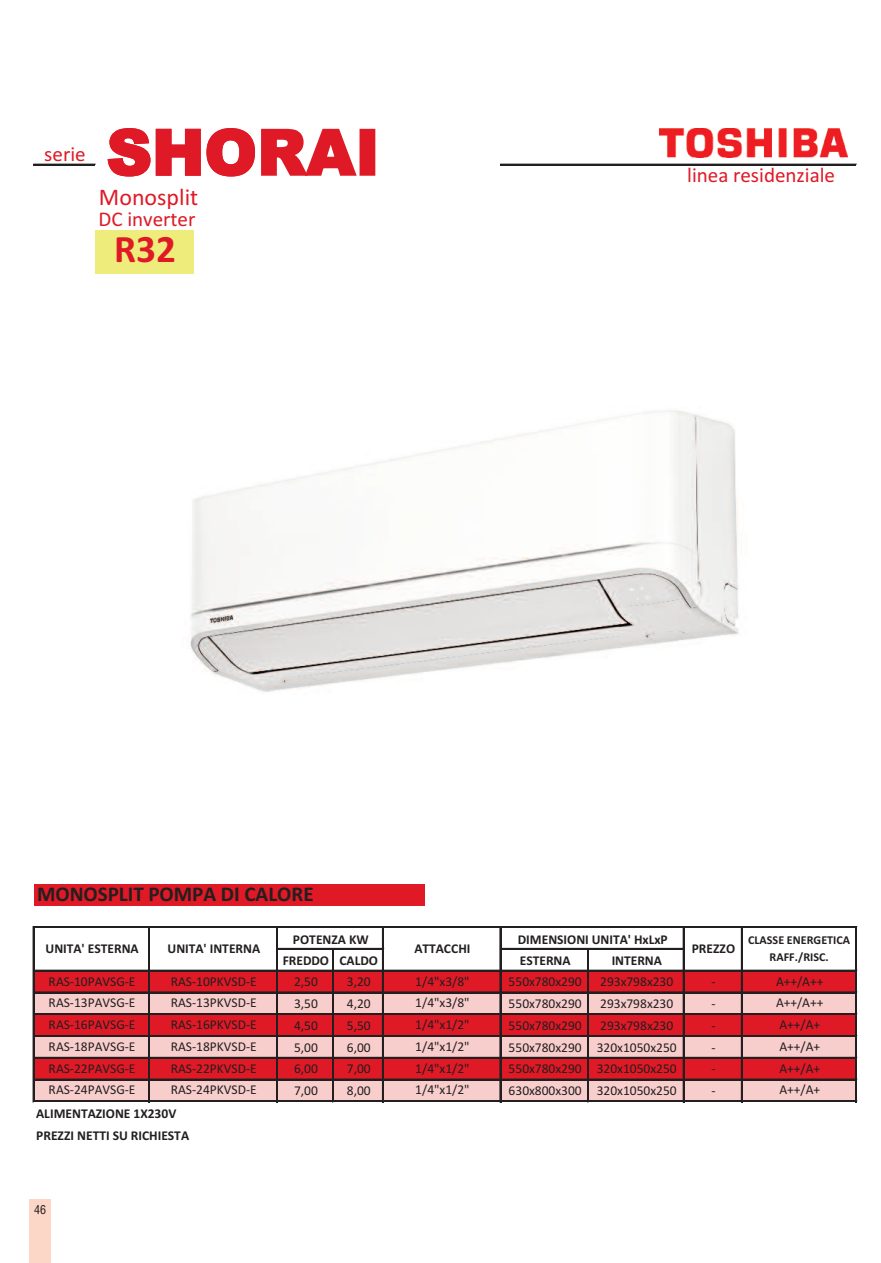
<style>
.page{position:relative;width:881px;height:1263px;background:#fff}
.page>*{position:absolute;margin:0;border:0;box-sizing:border-box;transform-origin:0 0}
.t1{font:900 63px "Arial";color:#df1925}
.t2{font:700 39px "Calibri";color:#df1925}
.t3{font:24px "Calibri";color:#df1925}
.t4{font:21px "Calibri";color:#df1925}
.t5{font:700 21px "Calibri";color:#231f20}
.t6{font:13.5px "Calibri";color:#231f20}
.t7{font:700 13.5px "Calibri";color:#231f20}
.t8{font:700 12px/16.2px "Calibri";letter-spacing:.005em;color:#231f20;text-align:center}
.t9{font:condensed 12px "Helvetica";color:#231f20}
</style>
<div class="page">
<div style="left:95px;top:230px;width:99px;height:44px;background:#eeed7b"></div>
<div style="left:34px;top:884px;width:390px;height:21px;background:#df1925"></div>
<div style="left:34px;top:971px;width:822px;height:22px;background:#df1925"></div>
<div style="left:34px;top:992px;width:822px;height:22px;background:#f8cecc"></div>
<div style="left:34px;top:1014px;width:822px;height:22px;background:#df1925"></div>
<div style="left:34px;top:1036px;width:822px;height:22px;background:#f8cecc"></div>
<div style="left:34px;top:1058px;width:822px;height:22px;background:#df1925"></div>
<div style="left:34px;top:1080px;width:822px;height:22px;background:#f8cecc"></div>
<hr style="left:34px;top:164px;width:61px;height:1px;background:#231f20">
<hr style="left:278px;top:948px;width:105px;height:2px;background:#231f20">
<hr style="left:33px;top:926px;width:1px;height:176px;background:#231f20">
<hr style="left:148px;top:928px;width:2px;height:174px;background:#231f20">
<hr style="left:276px;top:928px;width:2px;height:174px;background:#231f20">
<hr style="left:382px;top:928px;width:1px;height:174px;background:#231f20">
<hr style="left:499px;top:928px;width:2px;height:174px;background:#231f20">
<hr style="left:682px;top:928px;width:2px;height:174px;background:#231f20">
<hr style="left:740px;top:928px;width:1px;height:174px;background:#231f20">
<hr style="left:741px;top:928px;width:1px;height:174px;background:#231f20">
<hr style="left:855px;top:928px;width:1px;height:174px;background:#231f20">
<hr style="left:332px;top:950px;width:2px;height:152px;background:#231f20">
<hr style="left:587px;top:950px;width:2px;height:152px;background:#231f20">
<hr style="left:500px;top:164px;width:356px;height:1px;background:#231f20">
<hr style="left:34px;top:926px;width:822px;height:2px;background:#231f20">
<hr style="left:501px;top:948px;width:183px;height:2px;background:#231f20">
<hr style="left:34px;top:970px;width:822px;height:1px;background:#231f20">
<hr style="left:34px;top:992px;width:822px;height:1px;background:#231f20">
<hr style="left:34px;top:1013px;width:822px;height:2px;background:#231f20">
<hr style="left:34px;top:1035px;width:822px;height:2px;background:#231f20">
<hr style="left:34px;top:1057px;width:822px;height:2px;background:#231f20">
<hr style="left:34px;top:1079px;width:822px;height:1px;background:#231f20">
<hr style="left:34px;top:1100px;width:822px;height:1px;background:#231f20">
<hr style="left:34px;top:1101px;width:822px;height:1px;background:#231f20">
<div style="left:30px;top:1199px;width:21px;height:64px;background:#fcd6c7"></div>
<img style="left:659px;top:129px;width:188px;height:28px">
<img style="left:190px;top:410px;width:549px;height:282px">
<h3 class="t4" style="left:44px;top:141px;width:43px">serie</h3>
<h1 class="t1" style="left:106px;top:116px;width:275px">SHORAI</h1>
<h3 class="t3" style="left:99px;top:183px;width:101px">Monosplit</h3>
<h3 class="t4" style="left:98px;top:206px;width:98px">DC inverter</h3>
<h2 class="t2" style="left:114px;top:226px;width:63px">R32</h2>
<h3 class="t5" style="left:37px;top:881px;width:278px">MONOSPLIT POMPA DI CALORE</h3>
<h3 class="t4" style="left:687px;top:162px;width:149px">linea residenziale</h3>
<p class="t7" style="left:517px;top:931px;width:151px">DIMENSIONI UNITA' HxLxP</p>
<p class="t7" style="left:293px;top:931px;width:77px">POTENZA KW</p>
<p class="t7" style="left:691px;top:940px;width:45px">PREZZO</p>
<p class="t8" style="left:747px;top:932px;width:103px">CLASSE ENERGETICA<br>RAFF./RISC.</p>
<p class="t7" style="left:46px;top:940px;width:95px">UNITA' ESTERNA</p>
<p class="t7" style="left:167px;top:940px;width:94px">UNITA' INTERNA</p>
<p class="t7" style="left:414px;top:940px;width:57px">ATTACCHI</p>
<p class="t7" style="left:282px;top:953px;width:97px">FREDDO CALDO</p>
<p class="t7" style="left:519px;top:953px;width:52px">ESTERNA</p>
<p class="t7" style="left:611px;top:953px;width:52px">INTERNA</p>
<p class="t6" style="left:294px;top:974px;width:25px">2,50</p>
<p class="t6" style="left:347px;top:974px;width:25px">3,20</p>
<p class="t6" style="left:508px;top:974px;width:75px">550x780x290</p>
<p class="t6" style="left:600px;top:974px;width:75px">293x798x230</p>
<p class="t6" style="left:711px;top:974px;width:6px">-</p>
<p class="t6" style="left:294px;top:995px;width:25px">3,50</p>
<p class="t6" style="left:347px;top:995px;width:25px">4,20</p>
<p class="t6" style="left:508px;top:995px;width:75px">550x780x290</p>
<p class="t6" style="left:600px;top:995px;width:75px">293x798x230</p>
<p class="t6" style="left:711px;top:995px;width:6px">-</p>
<p class="t6" style="left:294px;top:1017px;width:25px">4,50</p>
<p class="t6" style="left:347px;top:1017px;width:25px">5,50</p>
<p class="t6" style="left:508px;top:1017px;width:75px">550x780x290</p>
<p class="t6" style="left:600px;top:1017px;width:75px">293x798x230</p>
<p class="t6" style="left:711px;top:1017px;width:6px">-</p>
<p class="t6" style="left:294px;top:1039px;width:25px">5,00</p>
<p class="t6" style="left:347px;top:1039px;width:25px">6,00</p>
<p class="t6" style="left:508px;top:1039px;width:169px">550x780x290 320x1050x250</p>
<p class="t6" style="left:711px;top:1039px;width:6px">-</p>
<p class="t6" style="left:294px;top:1061px;width:25px">6,00</p>
<p class="t6" style="left:347px;top:1061px;width:25px">7,00</p>
<p class="t6" style="left:508px;top:1061px;width:169px">550x780x290 320x1050x250</p>
<p class="t6" style="left:711px;top:1061px;width:6px">-</p>
<p class="t6" style="left:49px;top:973px;width:88px">RAS-10PAVSG-E</p>
<p class="t6" style="left:171px;top:973px;width:87px">RAS-10PKVSD-E</p>
<p class="t6" style="left:415px;top:973px;width:56px">1/4"x3/8"</p>
<p class="t6" style="left:775px;top:973px;width:49px">A++/A++</p>
<p class="t6" style="left:49px;top:995px;width:88px">RAS-13PAVSG-E</p>
<p class="t6" style="left:171px;top:995px;width:87px">RAS-13PKVSD-E</p>
<p class="t6" style="left:415px;top:995px;width:56px">1/4"x3/8"</p>
<p class="t6" style="left:775px;top:995px;width:49px">A++/A++</p>
<p class="t6" style="left:49px;top:1016px;width:88px">RAS-16PAVSG-E</p>
<p class="t6" style="left:171px;top:1016px;width:87px">RAS-16PKVSD-E</p>
<p class="t6" style="left:415px;top:1016px;width:56px">1/4"x1/2"</p>
<p class="t6" style="left:779px;top:1016px;width:42px">A++/A+</p>
<p class="t6" style="left:49px;top:1038px;width:88px">RAS-18PAVSG-E</p>
<p class="t6" style="left:171px;top:1038px;width:87px">RAS-18PKVSD-E</p>
<p class="t6" style="left:415px;top:1038px;width:56px">1/4"x1/2"</p>
<p class="t6" style="left:779px;top:1038px;width:42px">A++/A+</p>
<p class="t6" style="left:49px;top:1060px;width:88px">RAS-22PAVSG-E</p>
<p class="t6" style="left:171px;top:1060px;width:87px">RAS-22PKVSD-E</p>
<p class="t6" style="left:415px;top:1060px;width:56px">1/4"x1/2"</p>
<p class="t6" style="left:779px;top:1060px;width:42px">A++/A+</p>
<p class="t6" style="left:415px;top:1082px;width:56px">1/4"x1/2"</p>
<p class="t6" style="left:779px;top:1082px;width:42px">A++/A+</p>
<p class="t6" style="left:49px;top:1082px;width:88px">RAS-24PAVSG-E</p>
<p class="t6" style="left:171px;top:1082px;width:87px">RAS-24PKVSD-E</p>
<p class="t6" style="left:294px;top:1082px;width:25px">7,00</p>
<p class="t6" style="left:347px;top:1082px;width:25px">8,00</p>
<p class="t6" style="left:508px;top:1082px;width:169px">630x800x300 320x1050x250</p>
<p class="t6" style="left:711px;top:1082px;width:6px">-</p>
<p class="t7" style="left:36px;top:1105px;width:141px">ALIMENTAZIONE 1X230V</p>
<p class="t7" style="left:36px;top:1127px;width:154px">PREZZI NETTI SU RICHIESTA</p>
<p class="t9" style="left:34px;top:1205px;width:13px">46</p>
</div>
